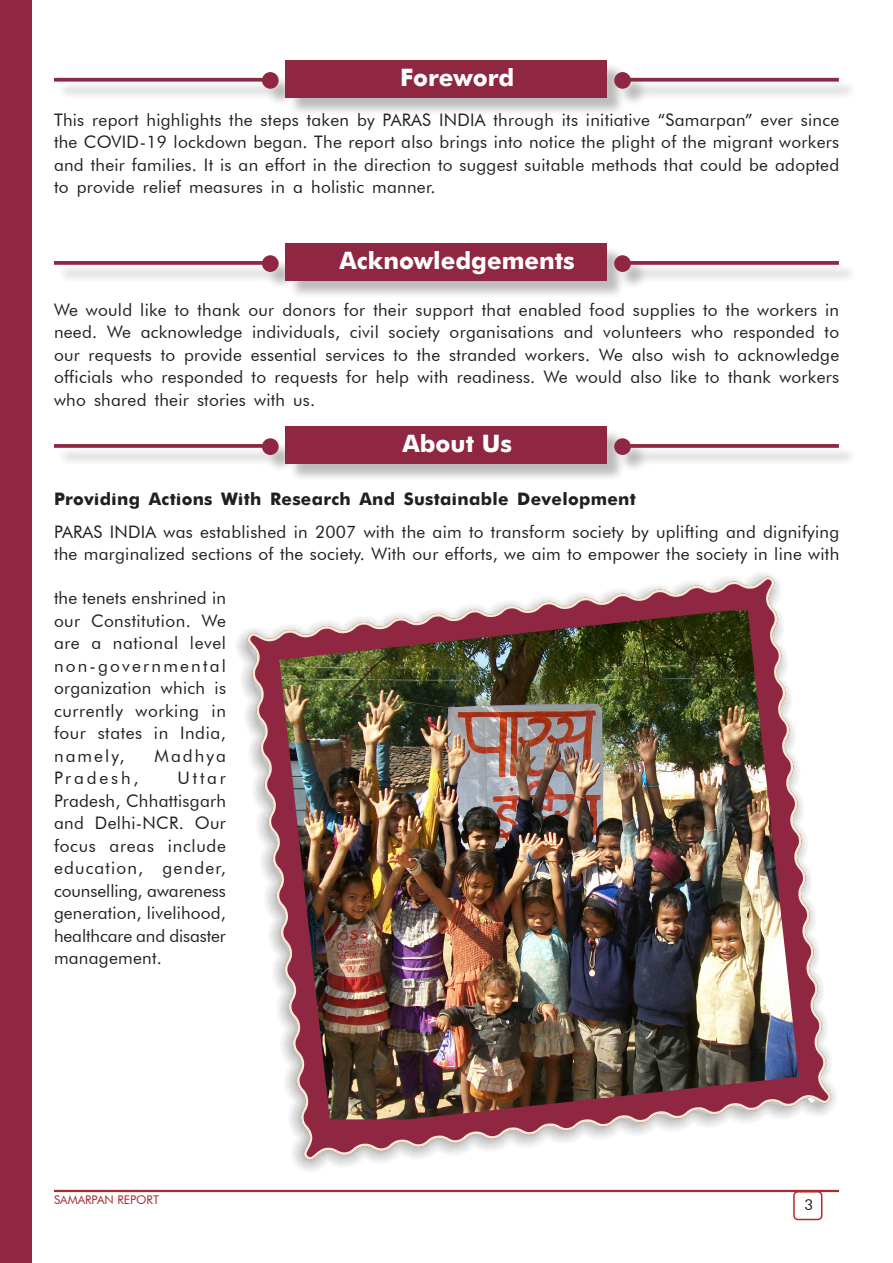
<style>
.page{position:relative;width:893px;height:1263px;background:#fff}
.page>*{position:absolute;margin:0;border:0;box-sizing:border-box;transform-origin:0 0}
.Head1{font:700 24px "Futura";color:#fff}
.Body_Text{font:17.25px/22.5px "Futura BT";letter-spacing:.015em;color:#231f20;text-align:justify}
.Body_Text-2{font:700 17.25px "Futura";letter-spacing:.015em;color:#231f20}
.Body_Text-3{font:17.25px "Futura BT";letter-spacing:.165em;color:#231f20}
.t1{font:15px "Futura BT";color:#231f20}
.t2{font:12px "Futura BT";color:#a72b30}
</style>
<div class="page">
<hr style="left:54px;top:1190px;width:785px;height:2px;background:#a72b30">
<div style="left:793px;top:1191px;width:29px;height:29px;border:2px solid #b7282e;border-radius:4px"></div>
<div style="left:0;top:0;width:31px;height:1263px;background:#8f2742"></div>
<div style="left:57px;top:62px;width:800px;height:54px;background:#231f20;opacity:.3"></div>
<div style="left:286px;top:60px;width:321px;height:37px;background:#8f2742"></div>
<svg style="left:631px;top:78px;width:208px;height:4px"></svg>
<div style="left:614px;top:72px;width:17px;height:17px;background:#8f2742;border-radius:50%"></div>
<svg style="left:54px;top:78px;width:208px;height:4px"></svg>
<div style="left:262px;top:72px;width:17px;height:17px;background:#8f2742;border-radius:50%"></div>
<div style="left:57px;top:245px;width:800px;height:54px;background:#231f20;opacity:.3"></div>
<div style="left:286px;top:243px;width:321px;height:38px;background:#8f2742"></div>
<svg style="left:631px;top:261px;width:208px;height:4px"></svg>
<div style="left:614px;top:255px;width:17px;height:17px;background:#8f2742;border-radius:50%"></div>
<svg style="left:54px;top:261px;width:208px;height:4px"></svg>
<div style="left:262px;top:255px;width:17px;height:17px;background:#8f2742;border-radius:50%"></div>
<div style="left:57px;top:428px;width:800px;height:54px;background:#231f20;opacity:.3"></div>
<div style="left:286px;top:426px;width:321px;height:38px;background:#8f2742"></div>
<svg style="left:631px;top:444px;width:208px;height:4px"></svg>
<div style="left:614px;top:438px;width:17px;height:17px;background:#8f2742;border-radius:50%"></div>
<svg style="left:54px;top:444px;width:208px;height:4px"></svg>
<div style="left:262px;top:438px;width:17px;height:17px;background:#8f2742;border-radius:50%"></div>
<svg style="left:243px;top:577px;width:525px;height:583px"></svg>
<svg style="left:279px;top:608px;width:498px;height:520px"></svg>
<img style="left:279px;top:610px;width:520px;height:509px">
<p class="Head1" style="left:400px;top:60px;width:116px">Foreword</p>
<p class="Body_Text" style="left:54px;top:108px;width:787px">This report highlights the steps taken by PARAS INDIA through its initiative “Samarpan” ever since the COVID-19 lockdown began. The report also brings into notice the plight of the migrant workers and their families. It is an effort in the direction to suggest suitable methods that could be adopted to provide relief measures in a holistic manner.</p>
<p class="Head1" style="left:340px;top:243px;width:237px">Acknowledgements</p>
<p class="Body_Text" style="left:54px;top:298px;width:787px">We would like to thank our donors for their support that enabled food supplies to the workers in need. We acknowledge individuals, civil society organisations and volunteers who responded to our requests to provide essential services to the stranded workers. We also wish to acknowledge officials who responded to requests for help with readiness. We would also like to thank workers who shared their stories with us.</p>
<p class="Head1" style="left:402px;top:426px;width:111px">About Us</p>
<p class="Body_Text-2" style="left:54px;top:486px;width:583px">Providing Actions With Research And Sustainable Development</p>
<p class="Body_Text" style="left:54px;top:520px;width:787px">PARAS INDIA was established in 2007 with the aim to transform society by uplifting and dignifying the marginalized sections of the society. With our efforts, we aim to empower the society in line with</p>
<p class="Body_Text" style="left:54px;top:587px;width:174px">the tenets enshrined in our Constitution. We are a national level non-governmental organization which is currently working in four states in India, namely,</p>
<p class="Body_Text" style="left:155px;top:744px;width:73px">Madhya</p>
<p class="Body_Text-3" style="left:54px;top:767px;width:86px">Pradesh,</p>
<p class="Body_Text" style="left:54px;top:767px;width:173px;text-indent:123px">Uttar Pradesh, Chhattisgarh and Delhi-NCR. Our focus areas include education, gender, counselling, awareness generation, livelihood, healthcare and disaster management.</p>
<p class="t2" style="left:54px;top:1192px;width:107px">SAMARPAN REPORT</p>
<p class="t1" style="left:804px;top:1196px;width:10px">3</p>
</div>
